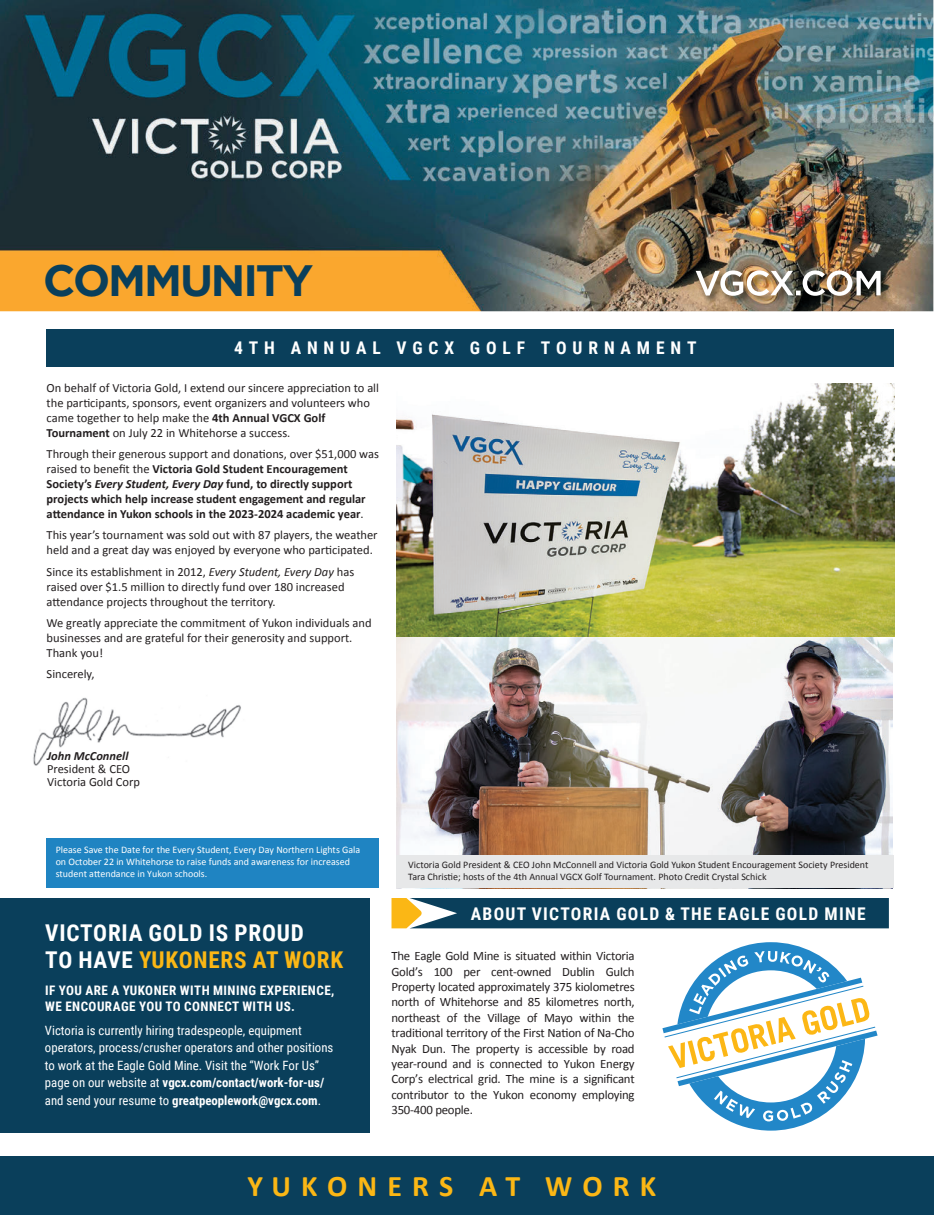
<style>
.page{position:relative;width:934px;height:1215px;background:#fff}
.page>*{position:absolute;margin:0;border:0;box-sizing:border-box;transform-origin:0 0}
.t1{font:700 43.75px "Gotham HTF";letter-spacing:-.05em;color:#0a3f5b}
.t2{font:700 30px "Calibri";letter-spacing:.335em;color:#fbb715}
.t3{font:700 23.12px/26.2px "Roboto Condensed";letter-spacing:.035em;color:#fff}
.t4{font:700 20px "Roboto Condensed";letter-spacing:.375em;color:#fff}
.t5{font:700 17.5px "Roboto Condensed";letter-spacing:.075em;color:#fff}
.t6{font:700 17.5px "Roboto Condensed";letter-spacing:.335em;color:#fff}
.t7{font:700 13.12px/16.2px "Roboto Condensed";letter-spacing:.035em;color:#fff}
.t8{font:12.75px/15.4px "Calibri";letter-spacing:-.02em;color:#231f20;text-align:justify}
.t9{font:12.75px/17.5px "Roboto Condensed";color:#fff}
.t10{font:12.5px/15px "Calibri";color:#231f20}
.t11{font:700 12.5px/15px "Calibri";color:#231f20}
.t12{font:italic 700 12.5px "Calibri";color:#231f20}
.t13{font:10px/12px "Calibri";color:#231f20}
.t14{font:10px/12px "Calibri";color:#fff}
.t15{font:10px/12px "Calibri";color:#fff;scale:.91 1}
.s1{font-weight:700}
.s2{font-weight:400}
.s3{font-style:italic}
.s4{color:#fbb715}
</style>
<div class="page">
<img style="left:33px;top:697px;width:208px;height:69px">
<img style="left:397px;top:383px;width:497px;height:473px">
<div style="left:47px;top:329px;width:847px;height:37px;background:#0a3f5b"></div>
<div style="left:397px;top:856px;width:497px;height:32px;background:#e7e8e9"></div>
<svg style="left:662px;top:942px;width:215px;height:189px"></svg>
<svg style="left:391px;top:898px;width:498px;height:30px;background:#1f4c5e"></svg>
<div style="left:0;top:1157px;width:934px;height:58px;background:#0a3f5b"></div>
<div style="left:0;top:898px;width:369px;height:234px;background:#0a3f5b"></div>
<img style="left:0;top:0;width:933px;height:311px">
<img style="left:694px;top:268px;width:197px;height:38px">
<img style="left:695px;top:270px;width:185px;height:26px">
<div style="left:47px;top:839px;width:332px;height:49px;background:#1f84c2"></div>
<h1 class="t1" style="left:43px;top:256px;width:272px">COMMUNITY</h1>
<h3 class="t4" style="left:199px;top:332px;width:537px">NATIONAL INDIGENOUS PEOPLES DAY</h3>
<h3 class="t6" style="left:234px;top:335px;width:464px">4TH ANNUAL VGCX GOLF TOURNAMENT</h3>
<p class="t10" style="left:47px;top:380px;width:334px">On behalf of Victoria Gold, I extend our sincere appreciation to all the participants, sponsors, event organizers and volunteers who came together to help make the <span class="s1">4th Annual VGCX Golf Tournament</span> on July 22 in Whitehorse a success.</p>
<p class="t11" style="left:47px;top:446px;width:334px"><span class="s2">Through their generous support and donations, over $51,000 was raised to benefit the</span> Victoria Gold Student Encouragement Society’s <span class="s3">Every Student, Every Day</span> fund, to directly support projects which help increase student engagement and regular attendance in Yukon schools in the 2023-2024 academic year<span class="s2">.</span></p>
<p class="t10" style="left:47px;top:527px;width:332px">This year’s tournament was sold out with 87 players, the weather held and a great day was enjoyed by everyone who participated.</p>
<p class="t10" style="left:47px;top:563px;width:309px">Since its establishment in 2012, <span class="s3">Every Student, Every Day</span> has raised over $1.5 million to directly fund over 180 increased attendance projects throughout the territory.</p>
<p class="t10" style="left:47px;top:615px;width:327px">We greatly appreciate the commitment of Yukon individuals and businesses and are grateful for their generosity and support.<br>Thank you!</p>
<p class="t10" style="left:47px;top:666px;width:49px">Sincerely,</p>
<p class="t12" style="left:47px;top:748px;width:83px">John McConnell</p>
<p class="t10" style="left:47px;top:762px;width:94px;line-height:13.1px">President &amp; CEO<br>Victoria Gold Corp</p>
<p class="t15" style="left:56px;top:843px;width:326px">The n xt Victoria Gold/NND CBA Scholarship Program de dline is November 25,<br>2022 and will be awarded in January 2023. Program details can be found at vgcx.com/community</p>
<p class="t14" style="left:56px;top:844px;width:306px">Please Save the Date for the Every Student, Every Day Northern Lights Gala on October 22 in Whitehorse to raise funds and awareness for increased student attendance in Yukon schools.</p>
<h3 class="t3" style="left:45px;top:919px;width:299px">VICTORIA GOLD IS PROUD<br>TO HAVE <span class="s4">YUKONERS AT WORK</span></h3>
<p class="t7" style="left:45px;top:982px;width:291px">IF YOU ARE A YUKONER WITH MINING EXPERIENCE,<br>WE ENCOURAGE YOU TO CONNECT WITH US.</p>
<p class="t9" style="left:45px;top:1021px;width:290px">Victoria is currently hiring tradespeople, equipment operators, process/crusher operators and other positions to work at the Eagle Gold Mine. Visit the “Work For Us” page on our website at <span class="s1">vgcx.com/contact/work-for-us/ </span>and send your resume to <span class="s1">greatpeoplework@vgcx.com</span>.</p>
<p class="t13" style="left:408px;top:859px;width:462px">Victoria Gold President &amp; CEO John McConnell and Victoria Gold Yukon Student Encouragement Society President<br>Tara Christie; hosts of the 4th Annual VGCX Golf Tournament. Photo Credit Crystal Schick</p>
<h3 class="t5" style="left:471px;top:901px;width:396px">ABOUT VICTORIA GOLD &amp; THE EAGLE GOLD MINE</h3>
<p class="t8" style="left:391px;top:948px;width:245px">The Eagle Gold Mine is situated within Victoria Gold’s 100 per cent-owned Dublin Gulch Property located approximately 375 kiolometres north of Whitehorse and 85 kilometres north, northeast of the Village of Mayo within the traditional territory of the First Nation of Na-Cho Nyak Dun. The property is accessible by road year-round and is connected to Yukon Energy Corp’s electrical grid. The mine is a significant contributor to the Yukon economy employing 350-400 people.</p>
<h2 class="t2" style="left:247px;top:1167px;width:410px">YUKONERS AT WORK</h2>
</div>
